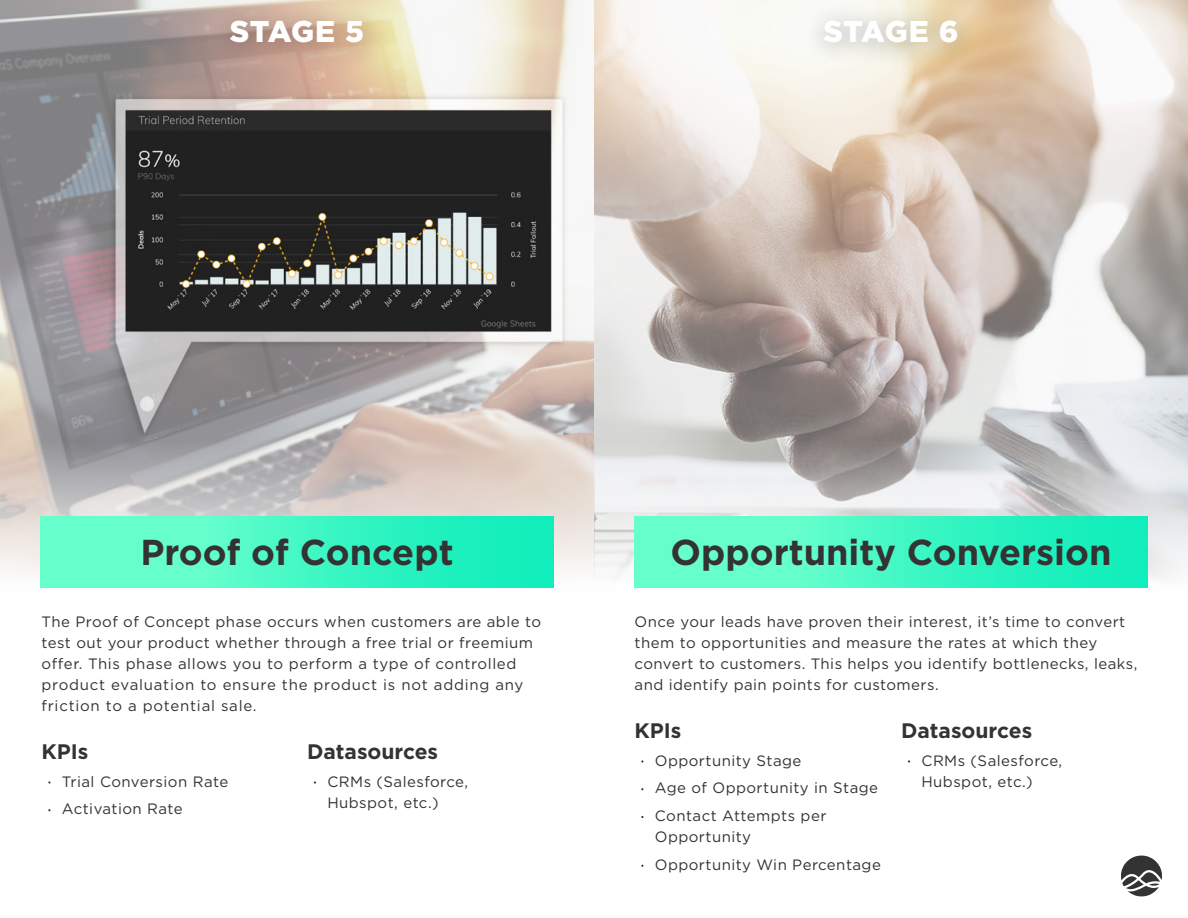
<style>
.page{position:relative;width:1188px;height:918px;background:#fff}
.page>*{position:absolute;margin:0;border:0;box-sizing:border-box;transform-origin:0 0}
.t1{font:700 36px "Gotham";color:#333}
.t2{font:900 30px "Gotham";color:#fff}
.t3{font:700 21px "Gotham";color:#333}
.t4{font:15px/21px "Gotham";letter-spacing:.03em;color:#333}
</style>
<div class="page">
<img style="left:0;top:0;width:1188px;height:588px">
<svg style="left:635px;top:516px;width:513px;height:72px;background:#43f8c5"></svg>
<svg style="left:40px;top:516px;width:513px;height:72px;background:#43f8c5"></svg>
<svg style="left:1121px;top:855px;width:41px;height:42px"></svg>
<div style="left:209px;top:2px;width:176px;height:66px;background:#000;opacity:.3"></div>
<div style="left:803px;top:2px;width:176px;height:66px;background:#000;opacity:.3"></div>
<p class="t2" style="left:230px;top:11px;width:136px">STAGE 5</p>
<p class="t2" style="left:823px;top:11px;width:137px">STAGE 6</p>
<p class="t1" style="left:140px;top:529px;width:315px">Proof of Concept</p>
<p class="t4" style="left:42px;top:611px;width:501px">The Proof of Concept phase occurs when customers are able to test out your product whether through a free trial or freemium offer. This phase allows you to perform a type of controlled product evaluation to ensure the product is not adding any friction to a potential sale.</p>
<p class="t3" style="left:42px;top:737px;width:48px">KPIs</p>
<p class="t4" style="left:62px;top:770px;width:168px">Trial Conversion Rate</p>
<p class="t4" style="left:62px;top:798px;width:122px">Activation Rate</p>
<p class="t3" style="left:307px;top:737px;width:133px">Datasources</p>
<p class="t4" style="left:327px;top:770px;width:142px">CRMs (Salesforce,<br>Hubspot, etc.)</p>
<p class="t1" style="left:671px;top:529px;width:442px">Opportunity Conversion</p>
<p class="t4" style="left:635px;top:611px;width:504px">Once your leads have proven their interest, it’s time to convert them to opportunities and measure the rates at which they convert to customers. This helps you identify bottlenecks, leaks, and identify pain points for customers.</p>
<p class="t3" style="left:635px;top:716px;width:48px">KPIs</p>
<p class="t4" style="left:655px;top:749px;width:148px">Opportunity Stage</p>
<p class="t4" style="left:655px;top:777px;width:225px">Age of Opportunity in Stage</p>
<p class="t4" style="left:655px;top:805px;width:173px">Contact Attempts per<br>Opportunity</p>
<p class="t4" style="left:655px;top:854px;width:228px">Opportunity Win Percentage</p>
<p class="t3" style="left:901px;top:716px;width:133px">Datasources</p>
<p class="t4" style="left:921px;top:749px;width:142px">CRMs (Salesforce,<br>Hubspot, etc.)</p>
</div>
